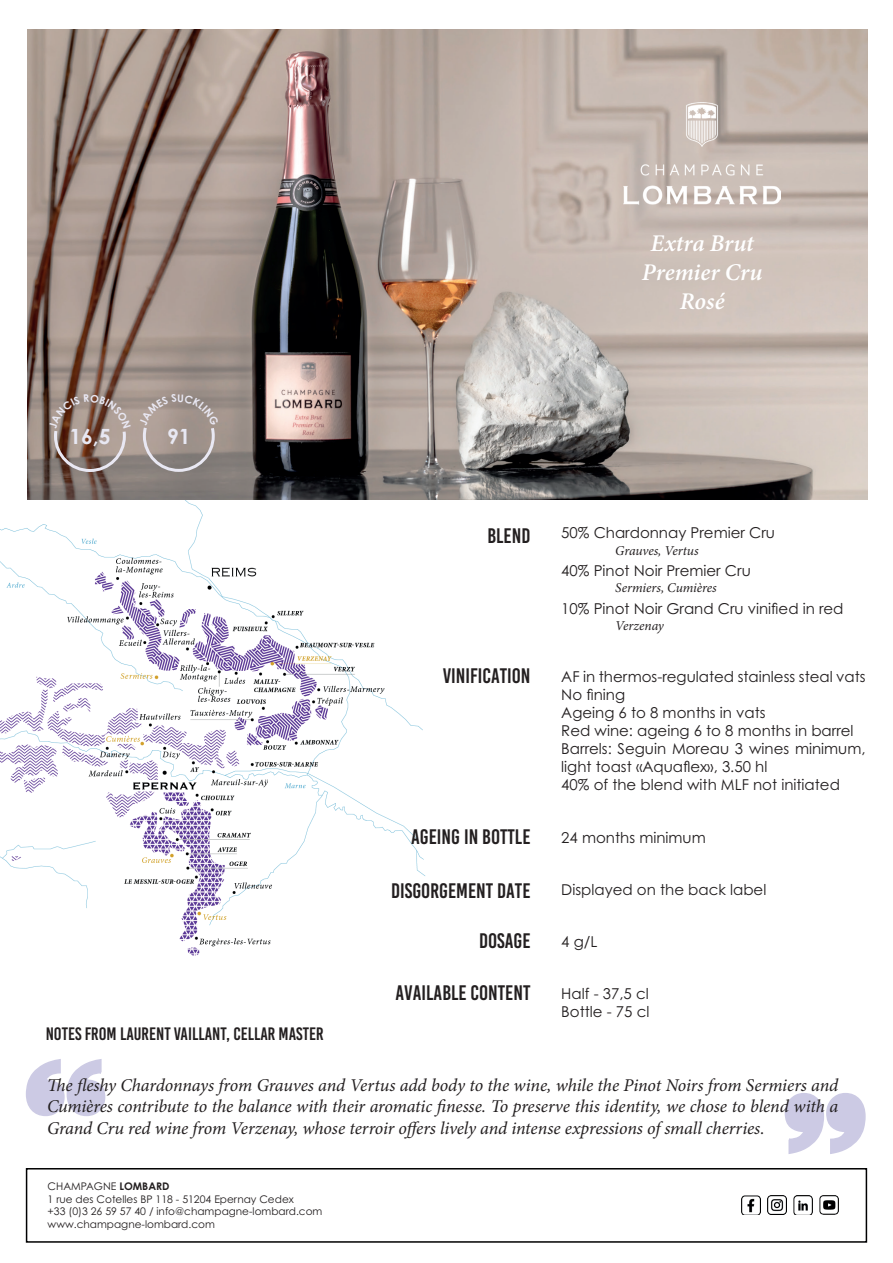
<style>
.page{position:relative;width:893px;height:1263px;background:#fff}
.page>*{position:absolute;margin:0;border:0;box-sizing:border-box;transform-origin:0 0}
.t1{font:italic 600 24px/28.8px "Minion Pro";color:#fff;text-align:center}
.t2{font:21px "Bebas Kai";color:#231f20}
.t3{font:700 21px "Century Gothic Pro";color:#e8e8f3}
.t4{font:italic 18px/21.6px "Minion Pro";letter-spacing:-.01em;color:#231f20;text-align:justify}
.t5{font:18px "Bebas Kai";color:#231f20}
.t6{font:15px/18px "Century Gothic Pro";color:#231f20}
.t7{font:italic 13.5px "Minion Pro";letter-spacing:-.005em;color:#231f20}
.t8{font:10.5px/12.6px "Century Gothic Pro";color:#231f20}
.s1{font-weight:700}
</style>
<div class="page">
<img style="left:0;top:472px;width:426px;height:484px">
<img style="left:28px;top:30px;width:839px;height:470px">
<div style="left:304px;top:501px;width:137px;height:91px;background:#fff"></div>
<img style="left:624px;top:102px;width:157px;height:102px">
<div style="left:26px;top:1168px;width:841px;height:75px;border:2px solid #000001"></div>
<img style="left:767px;top:1196px;width:19px;height:19px">
<img style="left:742px;top:1196px;width:19px;height:19px">
<img style="left:819px;top:1196px;width:19px;height:19px">
<img style="left:793px;top:1196px;width:20px;height:19px">
<svg style="left:26px;top:1059px;width:80px;height:57px"></svg>
<svg style="left:784px;top:1093px;width:82px;height:61px"></svg>
<svg style="left:49px;top:394px;width:82px;height:79px;background:#917d73"></svg>
<svg style="left:139px;top:394px;width:80px;height:79px;background:#a0948e"></svg>
<h2 class="t3" style="left:69px;top:423px;width:43px">16,5</h2>
<h2 class="t3" style="left:167px;top:423px;width:25px">91</h2>
<p class="t5" style="left:46px;top:1024px;width:279px">NOTES FROM LAURENT VAILLANT, CELLAR MASTER</p>
<h1 class="t1" style="left:642px;top:229px;width:122px">Extra Brut<br>Premier Cru<br>Rosé</h1>
<h2 class="t2" style="left:487px;top:524px;width:44px">BLEND</h2>
<h2 class="t2" style="left:443px;top:665px;width:89px">VINIFICATION</h2>
<h2 class="t2" style="left:411px;top:825px;width:121px">AGEING IN BOTTLE</h2>
<h2 class="t2" style="left:391px;top:879px;width:141px">DISGORGEMENT DATE</h2>
<h2 class="t2" style="left:479px;top:929px;width:53px">DOSAGE</h2>
<h2 class="t2" style="left:396px;top:982px;width:136px">AVAILABLE CONTENT</h2>
<p class="t6" style="left:561px;top:524px;width:215px">50% Chardonnay Premier Cru</p>
<p class="t7" style="left:615px;top:541px;width:85px">Grauves, Vertus</p>
<p class="t6" style="left:561px;top:562px;width:191px">40% Pinot Noir Premier Cru</p>
<p class="t7" style="left:615px;top:579px;width:103px">Sermiers, Cumières</p>
<p class="t6" style="left:561px;top:599px;width:284px">10% Pinot Noir Grand Cru vinified in red</p>
<p class="t7" style="left:615px;top:617px;width:50px">Verzenay</p>
<p class="t6" style="left:561px;top:668px;width:306px">AF in thermos-regulated stainless steal vats<br>No fining<br>Ageing 6 to 8 months in vats<br>Red wine: ageing 6 to 8 months in barrel<br>Barrels: Seguin Moreau 3 wines minimum, light toast «Aquaflex», 3.50 hl<br>40% of the blend with MLF not initiated</p>
<p class="t6" style="left:561px;top:828px;width:146px">24 months minimum</p>
<p class="t6" style="left:561px;top:880px;width:207px">Displayed on the back label</p>
<p class="t6" style="left:561px;top:932px;width:38px">4 g/L</p>
<p class="t6" style="left:561px;top:985px;width:90px">Half - 37,5 cl<br>Bottle - 75 cl</p>
<p class="t4" style="left:47px;top:1074px;width:793px">The fleshy Chardonnays from Grauves and Vertus add body to the wine, while the Pinot Noirs from Sermiers and Cumières contribute to the balance with their aromatic finesse. To preserve this identity, we chose to blend with a Grand Cru red wine from Verzenay, whose terroir offers lively and intense expressions of small cherries.</p>
<p class="t8" style="left:48px;top:1180px;width:276px">CHAMPAGNE <span class="s1">LOMBARD<br></span>1 rue des Cotelles BP 118 - 51204 Epernay Cedex<br>+33 (0)3 26 59 57 40 / info@champagne-lombard.com www.champagne-lombard.com</p>
</div>
